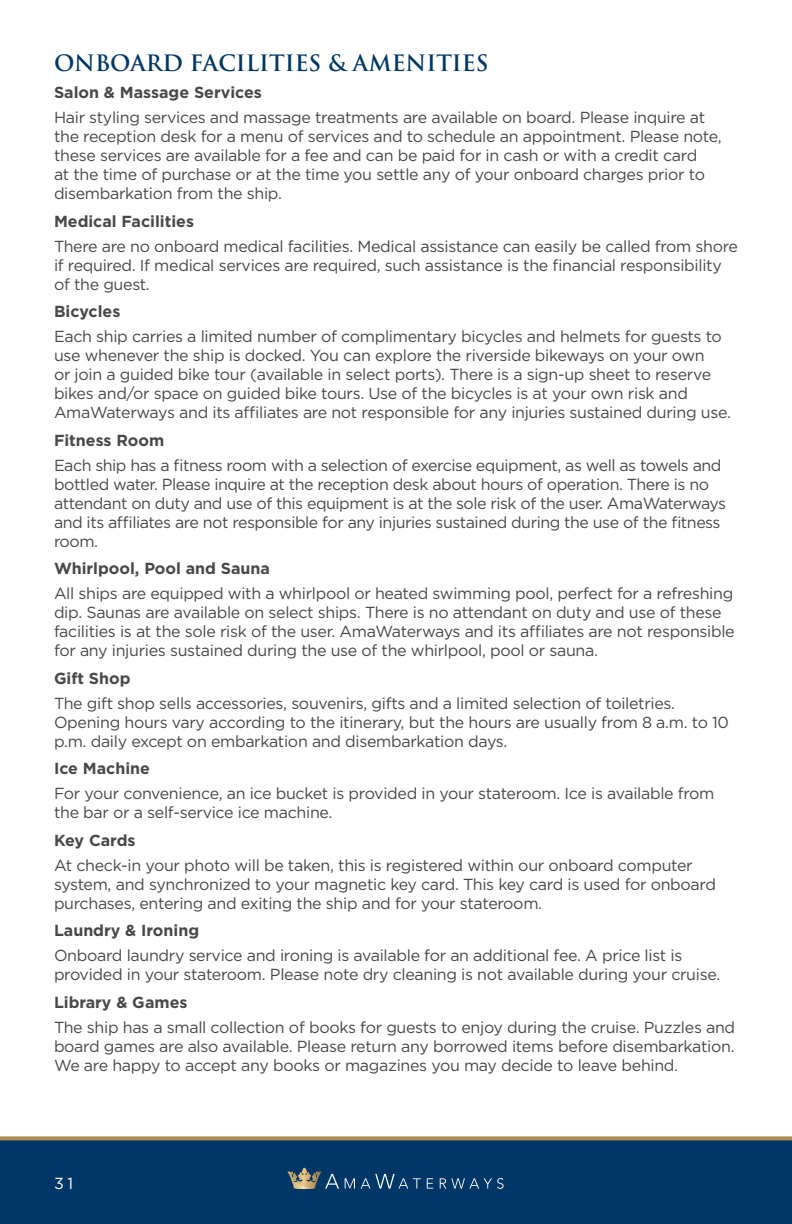
<style>
.page{position:relative;width:792px;height:1224px;background:#fff}
.page>*{position:absolute;margin:0;border:0;box-sizing:border-box;transform-origin:0 0}
.t1{font:700 22px "Trajan Pro";color:#003767}
.t2{font:16px/19px "Gotham";letter-spacing:-.02em;color:#48484a}
.t3{font:700 16px "Gotham";color:#48484a}
.t4{font:16px "Gotham";color:#fff}
</style>
<div class="page">
<div style="left:0;top:1138px;width:792px;height:86px;background:#003767"></div>
<svg style="left:345px;top:1178px;width:10px;height:11px"></svg>
<svg style="left:361px;top:1174px;width:60px;height:15px"></svg>
<svg style="left:427px;top:1178px;width:6px;height:11px"></svg>
<svg style="left:440px;top:1178px;width:64px;height:11px"></svg>
<svg style="left:287px;top:1168px;width:52px;height:21px"></svg>
<svg style="left:0;top:1136px;width:792px;height:4px;background:#b79864"></svg>
<h1 class="t1" style="left:54px;top:49px;width:436px">ONBOARD FACILITIES &amp; AMENITIES</h1>
<p class="t3" style="left:54px;top:82px;width:209px">Salon &amp; Massage Services</p>
<p class="t2" style="left:54px;top:108px;width:669px">Hair styling services and massage treatments are available on board. Please inquire at the reception desk for a menu of services and to schedule an appointment. Please note, these services are available for a fee and can be paid for in cash or with a credit card<br>at the time of purchase or at the time you settle any of your onboard charges prior to disembarkation from the ship.</p>
<p class="t3" style="left:54px;top:210px;width:142px">Medical Facilities</p>
<p class="t2" style="left:54px;top:236px;width:686px">There are no onboard medical facilities. Medical assistance can easily be called from shore if required. If medical services are required, such assistance is the financial responsibility of the guest.</p>
<p class="t3" style="left:54px;top:301px;width:68px">Bicycles</p>
<p class="t2" style="left:54px;top:327px;width:678px">Each ship carries a limited number of complimentary bicycles and helmets for guests to use whenever the ship is docked. You can explore the riverside bikeways on your own<br>or join a guided bike tour (available in select ports). There is a sign-up sheet to reserve bikes and/or space on guided bike tours. Use of the bicycles is at your own risk and AmaWaterways and its affiliates are not responsible for any injuries sustained during use.</p>
<p class="t3" style="left:54px;top:429px;width:112px">Fitness Room</p>
<p class="t2" style="left:54px;top:455px;width:674px">Each ship has a fitness room with a selection of exercise equipment, as well as towels and bottled water. Please inquire at the reception desk about hours of operation. There is no attendant on duty and use of this equipment is at the sole risk of the user. AmaWaterways and its affiliates are not responsible for any injuries sustained during the use of the fitness room.</p>
<p class="t3" style="left:54px;top:558px;width:218px">Whirlpool, Pool and Sauna</p>
<p class="t2" style="left:54px;top:584px;width:682px">All ships are equipped with a whirlpool or heated swimming pool, perfect for a refreshing dip. Saunas are available on select ships. There is no attendant on duty and use of these facilities is at the sole risk of the user. AmaWaterways and its affiliates are not responsible for any injuries sustained during the use of the whirlpool, pool or sauna.</p>
<p class="t3" style="left:54px;top:667px;width:78px">Gift Shop</p>
<p class="t2" style="left:54px;top:693px;width:677px">The gift shop sells accessories, souvenirs, gifts and a limited selection of toiletries.<br>Opening hours vary according to the itinerary, but the hours are usually from 8 a.m. to 10 p.m. daily except on embarkation and disembarkation days.</p>
<p class="t3" style="left:54px;top:758px;width:97px">Ice Machine</p>
<p class="t2" style="left:54px;top:784px;width:662px">For your convenience, an ice bucket is provided in your stateroom. Ice is available from the bar or a self-service ice machine.</p>
<p class="t3" style="left:54px;top:830px;width:83px">Key Cards</p>
<p class="t2" style="left:54px;top:855px;width:664px">At check-in your photo will be taken, this is registered within our onboard computer system, and synchronized to your magnetic key card. This key card is used for onboard purchases, entering and exiting the ship and for your stateroom.</p>
<p class="t3" style="left:54px;top:920px;width:147px">Laundry &amp; Ironing</p>
<p class="t2" style="left:54px;top:946px;width:668px">Onboard laundry service and ironing is available for an additional fee. A price list is provided in your stateroom. Please note dry cleaning is not available during your cruise.</p>
<p class="t3" style="left:54px;top:992px;width:135px">Library &amp; Games</p>
<p class="t2" style="left:54px;top:1017px;width:683px;text-align:justify">The ship has a small collection of books for guests to enjoy during the cruise. Puzzles and board games are also available. Please return any borrowed items before disembarkation.<br>We are happy to accept any books or magazines you may decide to leave behind.</p>
<p class="t4" style="left:54px;top:1173px;width:21px">31</p>
</div>
